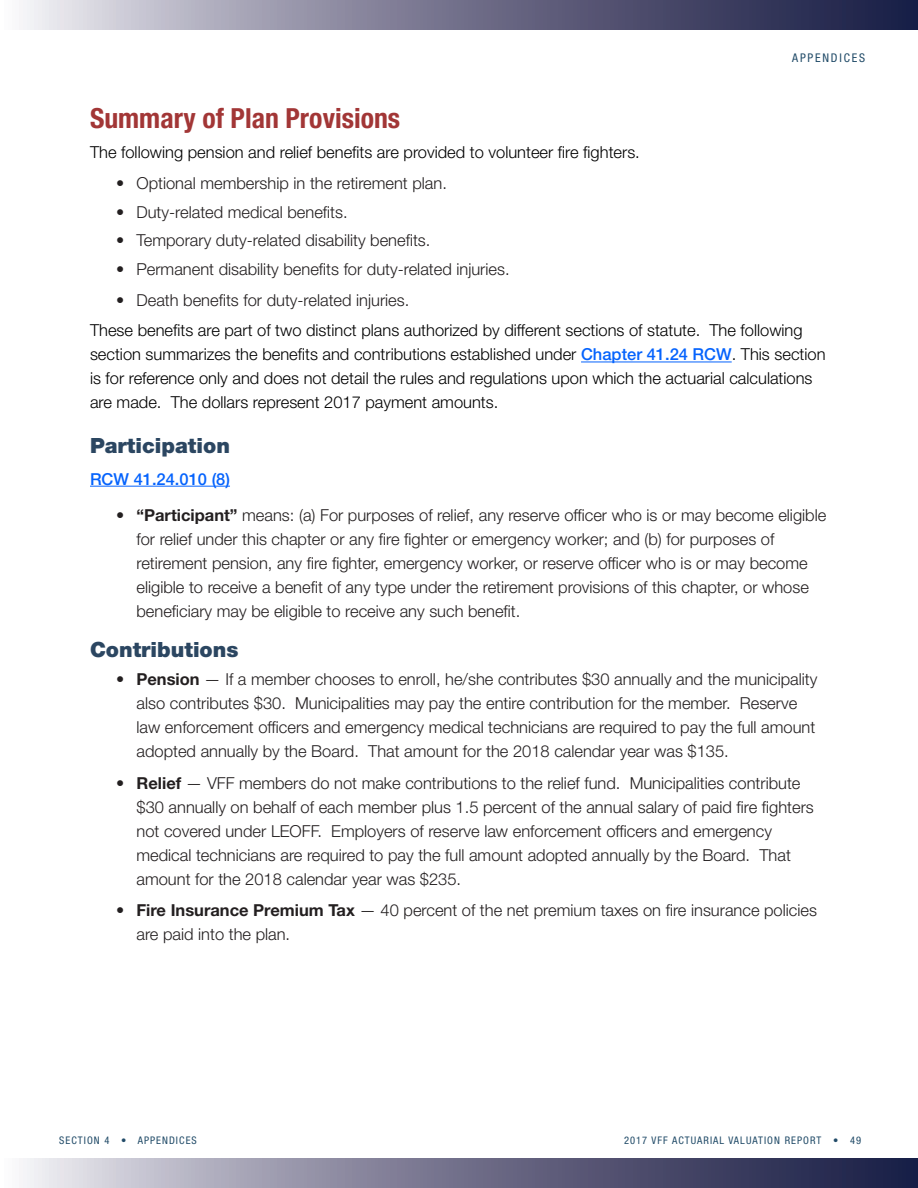
<style>
.page{position:relative;width:918px;height:1188px;background:#fff}
.page>*{position:absolute;margin:0;border:0;box-sizing:border-box;transform-origin:0 0}
.t1{font:700 condensed 27.75px "Helvetica Neue LT Std";color:#a23636}
.Sub-Head__No_TOC{font:900 21px "Helvetica Neue LT Std";color:#2b4661}
.Body_Bullets{font:300 16.5px/24px "Helvetica Neue LT Std";color:#231f20}
.Body_copy{font:300 16.5px/24px "Helvetica Neue LT Std";color:#000}
.Body_copy-2{font:500 16.5px "Helvetica Neue LT Std";color:#0563fd}
.t2{font:condensed 12px "Helvetica Neue LT Std";letter-spacing:.15em;color:#214b68}
.t3{font:condensed 10.5px "Helvetica Neue LT Std";letter-spacing:.1em;color:#214b68}
.s1{font-weight:700}
.s2{font-weight:500;color:#0563fd}
</style>
<div class="page">
<svg style="left:23px;top:0;width:895px;height:30px;background:#76768f"></svg>
<svg style="left:23px;top:1158px;width:895px;height:30px;background:#76768f"></svg>
<hr style="left:581px;top:362px;width:151px;height:1px;background:#0563fd">
<hr style="left:90px;top:486px;width:140px;height:1px;background:#0563fd">
<p class="t2" style="left:792px;top:51px;width:74px">APPENDICES</p>
<p class="t1" style="left:90px;top:101px;width:312px">Summary of Plan Provisions</p>
<p class="Body_copy" style="left:90px;top:140px;width:551px">The following pension and relief benefits are provided to volunteer fire fighters.</p>
<p class="Body_Bullets" style="left:116px;top:171px;width:332px"><span class="s1">•</span> Optional membership in the retirement plan.</p>
<p class="Body_Bullets" style="left:116px;top:200px;width:233px"><span class="s1">•</span> Duty-related medical benefits.</p>
<p class="Body_Bullets" style="left:116px;top:228px;width:316px"><span class="s1">•</span> Temporary duty-related disability benefits.</p>
<p class="Body_Bullets" style="left:116px;top:257px;width:395px"><span class="s1">•</span> Permanent disability benefits for duty-related injuries.</p>
<p class="Body_Bullets" style="left:116px;top:288px;width:295px"><span class="s1">•</span> Death benefits for duty-related injuries.</p>
<p class="Body_copy" style="left:90px;top:318px;width:737px">These benefits are part of two distinct plans authorized by different sections of statute. The following section summarizes the benefits and contributions established under <span class="s2">Chapter 41.24 RCW</span>. This section is for reference only and does not detail the rules and regulations upon which the actuarial calculations are made. The dollars represent 2017 payment amounts.</p>
<p class="Sub-Head__No_TOC" style="left:90px;top:433px;width:141px">Participation</p>
<p class="Body_copy-2" style="left:90px;top:469px;width:142px">RCW 41.24.010 (8)</p>
<p class="Body_Bullets" style="left:136px;top:502px;width:691px;text-indent:-20px"><span class="s1">• “Participant”</span> means: (a) For purposes of relief, any reserve officer who is or may become eligible for relief under this chapter or any fire fighter or emergency worker; and (b) for purposes of retirement pension, any fire fighter, emergency worker, or reserve officer who is or may become eligible to receive a benefit of any type under the retirement provisions of this chapter, or whose beneficiary may be eligible to receive any such benefit.</p>
<p class="Sub-Head__No_TOC" style="left:90px;top:637px;width:150px">Contributions</p>
<p class="Body_Bullets" style="left:136px;top:667px;width:682px;text-indent:-20px"><span class="s1">• Pension</span> — If a member chooses to enroll, he/she contributes $30 annually and the municipality also contributes $30. Municipalities may pay the entire contribution for the member. Reserve law enforcement officers and emergency medical technicians are required to pay the full amount adopted annually by the Board. That amount for the 2018 calendar year was $135.</p>
<p class="Body_Bullets" style="left:136px;top:771px;width:679px;text-indent:-20px"><span class="s1">• Relief</span> — VFF members do not make contributions to the relief fund. Municipalities contribute $30 annually on behalf of each member plus 1.5 percent of the annual salary of paid fire fighters not covered under LEOFF. Employers of reserve law enforcement officers and emergency medical technicians are required to pay the full amount adopted annually by the Board. That amount for the 2018 calendar year was $235.</p>
<p class="Body_Bullets" style="left:136px;top:898px;width:682px;text-indent:-20px"><span class="s1">• Fire Insurance Premium Tax</span> — 40 percent of the net premium taxes on fire insurance policies are paid into the plan.</p>
<p class="t3" style="left:59px;top:1134px;width:139px">SECTION 4 • APPENDICES</p>
<p class="t3" style="left:624px;top:1134px;width:239px">2017 VFF ACTUARIAL VALUATION REPORT • 49</p>
</div>
